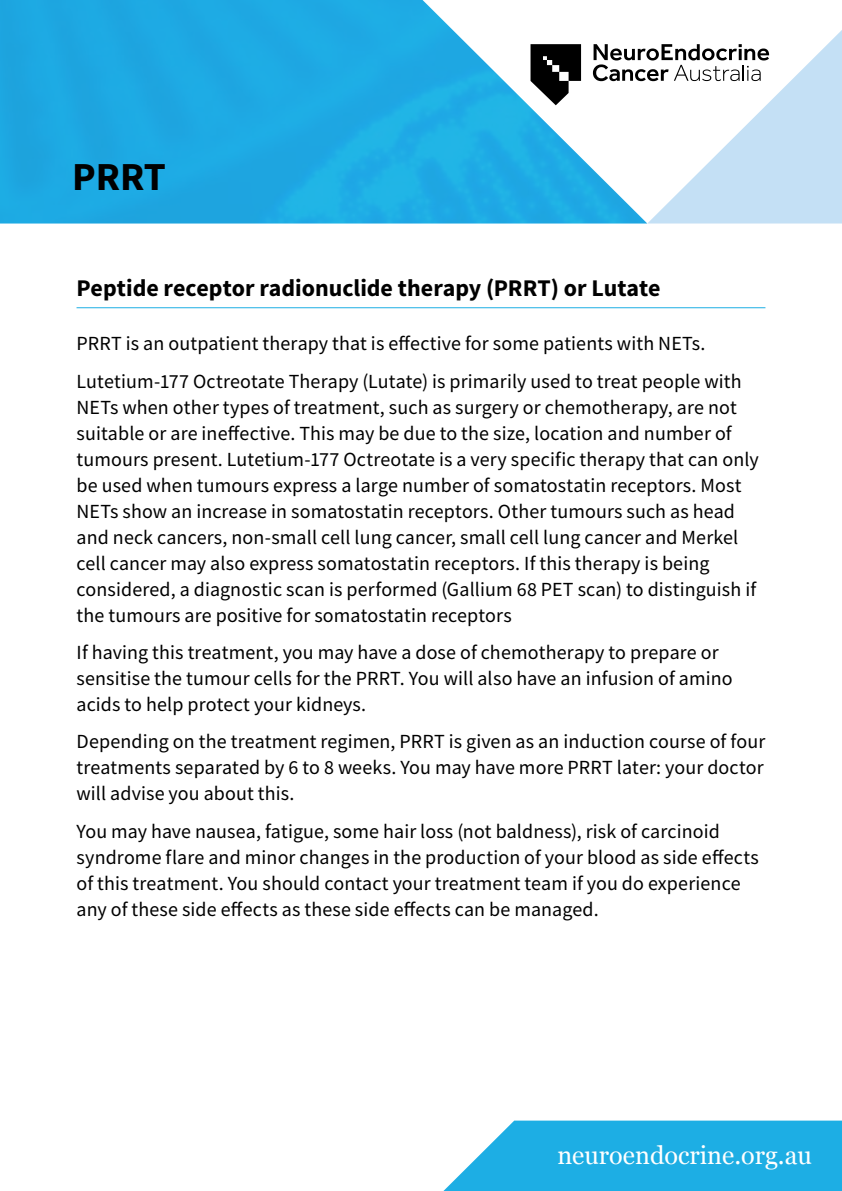
<style>
.page{position:relative;width:842px;height:1191px;background:#fff}
.page>*{position:absolute;margin:0;border:0;box-sizing:border-box;transform-origin:0 0}
.t1{font:39.8px "Source Sans Variable";color:#000}
.t2{font:25.2px "Georgia";color:#fff}
.t3{font:24px "Source Sans Variable";letter-spacing:.045em;color:#000}
.t4{font:20px/26px "Source Sans Variable";letter-spacing:.025em;color:#000}
</style>
<div class="page">
<svg style="left:443px;top:1120px;width:399px;height:71px;background:#34b6e6"></svg>
<img style="left:0;top:0;width:593px;height:223px">
<hr style="left:77px;top:307px;width:688px;height:1px;background:#1daee4">
<svg style="left:530px;top:44px;width:51px;height:61px"></svg>
<svg style="left:593px;top:30px;width:249px;height:193px"></svg>
<h1 class="t1" style="left:72px;top:153px;width:94px">PRRT</h1>
<p class="t3" style="left:77px;top:273px;width:584px">Peptide receptor radionuclide therapy (PRRT) or Lutate</p>
<p class="t4" style="left:77px;top:325px;width:666px;line-height:37.4px">PRRT is an outpatient therapy that is effective for some patients with NETs.<br>Lutetium-177 Octreotate Therapy (Lutate) is primarily used to treat people with</p>
<p class="t4" style="left:77px;top:394px;width:683px">NETs when other types of treatment, such as surgery or chemotherapy, are not suitable or are ineffective. This may be due to the size, location and number of tumours present. Lutetium-177 Octreotate is a very specific therapy that can only be used when tumours express a large number of somatostatin receptors. Most NETs show an increase in somatostatin receptors. Other tumours such as head and neck cancers, non-small cell lung cancer, small cell lung cancer and Merkel cell cancer may also express somatostatin receptors. If this therapy is being considered, a diagnostic scan is performed (Gallium 68 PET scan) to distinguish if the tumours are positive for somatostatin receptors</p>
<p class="t4" style="left:77px;top:639px;width:657px">If having this treatment, you may have a dose of chemotherapy to prepare or sensitise the tumour cells for the PRRT. You will also have an infusion of amino acids to help protect your kidneys.</p>
<p class="t4" style="left:77px;top:729px;width:689px;text-align:justify">Depending on the treatment regimen, PRRT is given as an induction course of four treatments separated by 6 to 8 weeks. You may have more PRRT later: your doctor will advise you about this.</p>
<p class="t4" style="left:77px;top:818px;width:683px">You may have nausea, fatigue, some hair loss (not baldness), risk of carcinoid syndrome flare and minor changes in the production of your blood as side effects of this treatment. You should contact your treatment team if you do experience any of these side effects as these side effects can be managed.</p>
<p class="t2" style="left:557px;top:1137px;width:256px">neuroendocrine.org.au</p>
</div>
